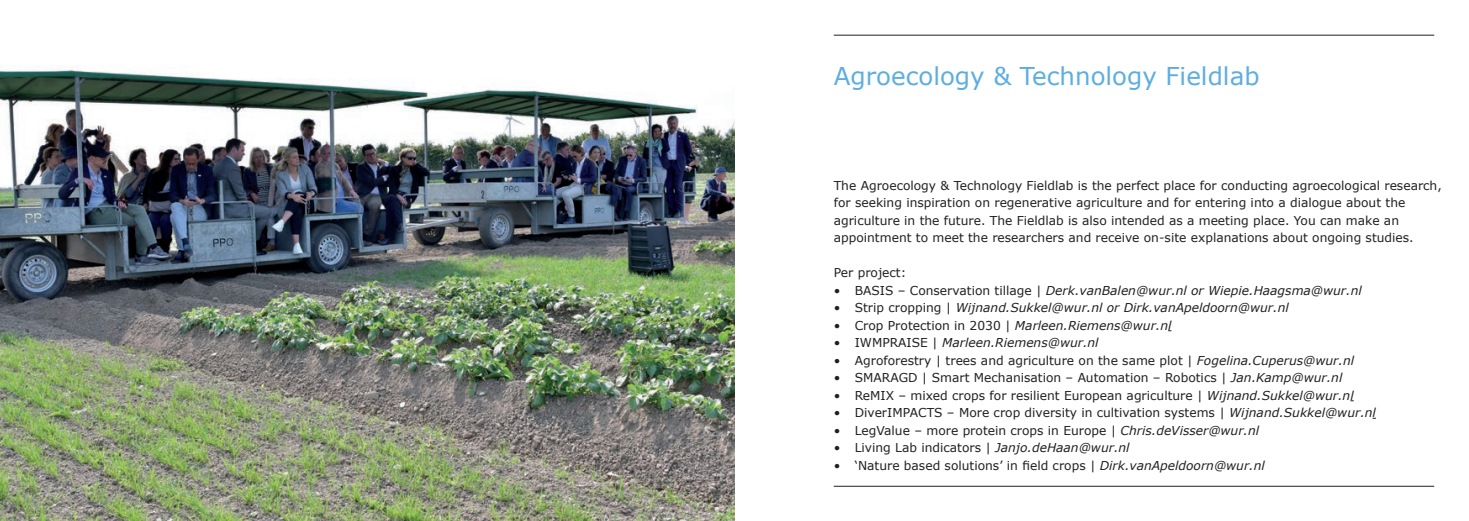
<style>
.page{position:relative;width:1469px;height:521px;background:#fff}
.page>*{position:absolute;margin:0;border:0;box-sizing:border-box;transform-origin:0 0}
.t1{font:24.5px "Verdana";color:#5daee0}
.t2{font:12.25px/17.5px "Verdana";color:#231f20}
.t3{font:italic 12.25px "Verdana";color:#231f20}
.s1{font-style:normal}
.s2{font-style:italic}
</style>
<div class="page">
<img style="left:0;top:66px;width:734px;height:455px">
<hr style="left:833px;top:486px;width:601px;height:1px;background:#231f20">
<hr style="left:833px;top:35px;width:601px;height:1px;background:#231f20">
<h1 class="t1" style="left:833px;top:60px;width:427px">Agroecology &amp; Technology Fieldlab</h1>
<p class="t2" style="left:833px;top:177px;width:609px">The Agroecology &amp; Technology Fieldlab is the perfect place for conducting agroecological research, for seeking inspiration on regenerative agriculture and for entering into a dialogue about the agriculture in the future. The Fieldlab is also intended as a meeting place. You can make an appointment to meet the researchers and receive on-site explanations about ongoing studies.</p>
<p class="t2" style="left:833px;top:264px;width:74px">Per project:</p>
<p class="t3" style="left:833px;top:282px;width:529px"><span class="s1">• BASIS – Conservation tillage |</span> Derk.vanBalen@wur.nl or Wiepie.Haagsma@wur.nl</p>
<p class="t3" style="left:833px;top:300px;width:456px"><span class="s1">• Strip cropping |</span> Wijnand.Sukkel@wur.nl or Dirk.vanApeldoorn@wur.nl</p>
<p class="t2" style="left:833px;top:317px;width:339px">• Crop Protection in 2030 | <span class="s2">Marleen.Riemens@wur.nl</span></p>
<p class="t3" style="left:833px;top:335px;width:266px"><span class="s1">• IWMPRAISE |</span> Marleen.Riemens@wur.nl</p>
<p class="t2" style="left:833px;top:352px;width:522px">• Agroforestry | trees and agriculture on the same plot | <span class="s2">Fogelina.Cuperus@wur.nl</span></p>
<p class="t2" style="left:833px;top:369px;width:510px">• SMARAGD | Smart Mechanisation – Automation – Robotics | <span class="s2">Jan.Kamp@wur.nl</span></p>
<p class="t2" style="left:833px;top:387px;width:521px">• ReMIX – mixed crops for resilient European agriculture | <span class="s2">Wijnand.Sukkel@wur.nl</span></p>
<p class="t2" style="left:833px;top:404px;width:543px">• DiverIMPACTS – More crop diversity in cultivation systems | <span class="s2">Wijnand.Sukkel@wur.nl</span></p>
<p class="t2" style="left:833px;top:422px;width:427px">• LegValue – more protein crops in Europe | <span class="s2">Chris.deVisser@wur.nl</span></p>
<p class="t2" style="left:833px;top:439px;width:297px">• Living Lab indicators | <span class="s2">Janjo.deHaan@wur.nl</span></p>
<p class="t2" style="left:833px;top:457px;width:432px">• ‘Nature based solutions’ in field crops | <span class="s2">Dirk.vanApeldoorn@wur.nl</span></p>
</div>
